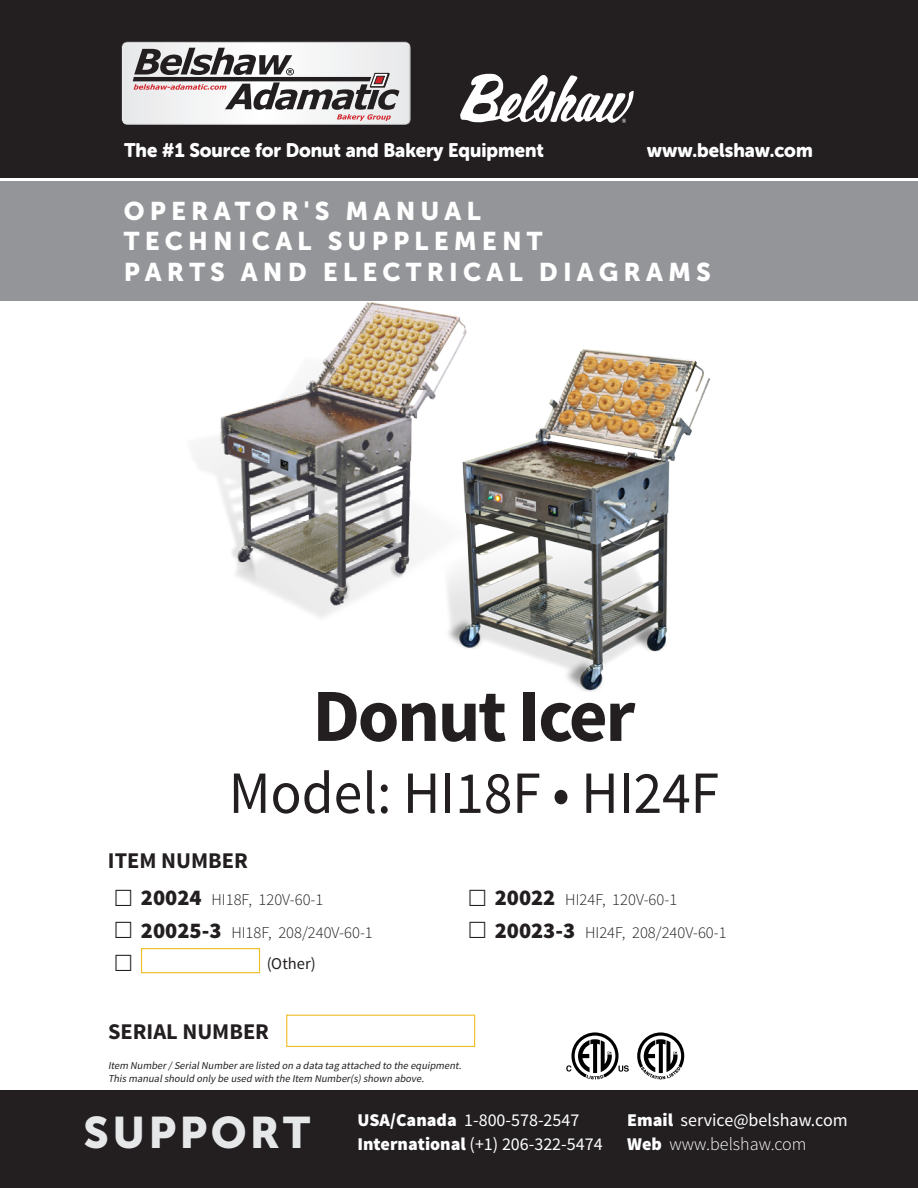
<style>
.page{position:relative;width:918px;height:1188px;background:#fff}
.page>*{position:absolute;margin:0;border:0;box-sizing:border-box;transform-origin:0 0}
.t1{font:700 75px "Source Sans Pro";letter-spacing:-.03em;color:#231f20}
.t2{font:60px "Source Sans Pro";color:#231f20;scale:.96 1}
.t3{font:43.95px "Museo Sans 900";letter-spacing:.075em;color:#e6e7e9}
.t4{font:25.5px/30.6px "Museo Sans 900";letter-spacing:.2em;color:#fff}
.t5{font:700 22.5px "Source Sans Pro";color:#231f20}
.t6{font:19.5px "Museo Sans Rounded 900";color:#fff;scale:.96 1}
.t7{font:18px/24.3px "Source Sans Pro";color:#fff}
.t8{font:300 16.5px "Source Sans Pro";color:#231f20}
.t9{font:16.5px "Source Sans Pro";color:#231f20}
.t10{font:italic 10.5px/12.6px "Source Sans Pro";color:#231f20}
.s1{font-weight:900;font-size:22.5px}
.s2{font-weight:900}
.s3{font-weight:300}
</style>
<div class="page">
<div style="left:0;top:0;width:918px;height:178px;background:#231f20"></div>
<div style="left:0;top:1091px;width:918px;height:97px;background:#231f20"></div>
<div style="left:0;top:182px;width:918px;height:119px;background:#939598"></div>
<svg style="left:637px;top:1032px;width:47px;height:47px"></svg>
<svg style="left:566px;top:1032px;width:63px;height:47px"></svg>
<svg style="left:460px;top:73px;width:174px;height:50px"></svg>
<svg style="left:121px;top:42px;width:290px;height:83px"></svg>
<div style="left:286px;top:1015px;width:189px;height:32px;border:1px solid #f0bd24"></div>
<div style="left:141px;top:948px;width:119px;height:25px;border:1px solid #f0bd24"></div>
<img style="left:448px;top:349px;width:262px;height:343px">
<img style="left:194px;top:302px;width:274px;height:319px">
<h3 class="t6" style="left:124px;top:139px;width:439px">The #1 Source for Donut and Bakery Equipment</h3>
<h3 class="t6" style="left:647px;top:139px;width:174px">www.belshaw.com</h3>
<h3 class="t4" style="left:124px;top:195px;width:589px">OPERATOR'S MANUAL<br>TECHNICAL SUPPLEMENT<br>PARTS AND ELECTRICAL DIAGRAMS</h3>
<h1 class="t1" style="left:312px;top:668px;width:324px">Donut Icer</h1>
<h2 class="t2" style="left:229px;top:756px;width:512px">Model: HI18F • HI24F</h2>
<h3 class="t5" style="left:108px;top:846px;width:142px">ITEM NUMBER</h3>
<h3 class="t8" style="left:141px;top:890px;width:184px"><span class="s1">20024</span> HI18F, 120V-60-1</h3>
<h3 class="t8" style="left:495px;top:890px;width:184px"><span class="s1">20022</span> HI24F, 120V-60-1</h3>
<h3 class="t8" style="left:141px;top:922px;width:233px"><span class="s1">20025-3</span> HI18F, 208/240V-60-1</h3>
<h3 class="t8" style="left:495px;top:922px;width:233px"><span class="s1">20023-3</span> HI24F, 208/240V-60-1</h3>
<h3 class="t9" style="left:267px;top:953px;width:51px">(Other)</h3>
<h3 class="t5" style="left:108px;top:1018px;width:163px">SERIAL NUMBER</h3>
<p class="t10" style="left:108px;top:1060px;width:357px">Item Number/SerialNumberare listed on a data tag attached to the equipment.<br>This manualshould only be used with the Item Number(s)shown above.</p>
<h3 class="t3" style="left:84px;top:1107px;width:228px">SUPPORT</h3>
<h3 class="t7" style="left:357px;top:1108px;width:247px"><span class="s2">USA/Canada</span> 1-800-578-2547<br><span class="s2">International</span> (+1) 206-322-5474</h3>
<h3 class="t7" style="left:627px;top:1108px;width:222px"><span class="s2">Email</span> service@belshaw.com<br><span class="s2">Web</span> <span class="s3">www.belshaw.com</span></h3>
</div>
